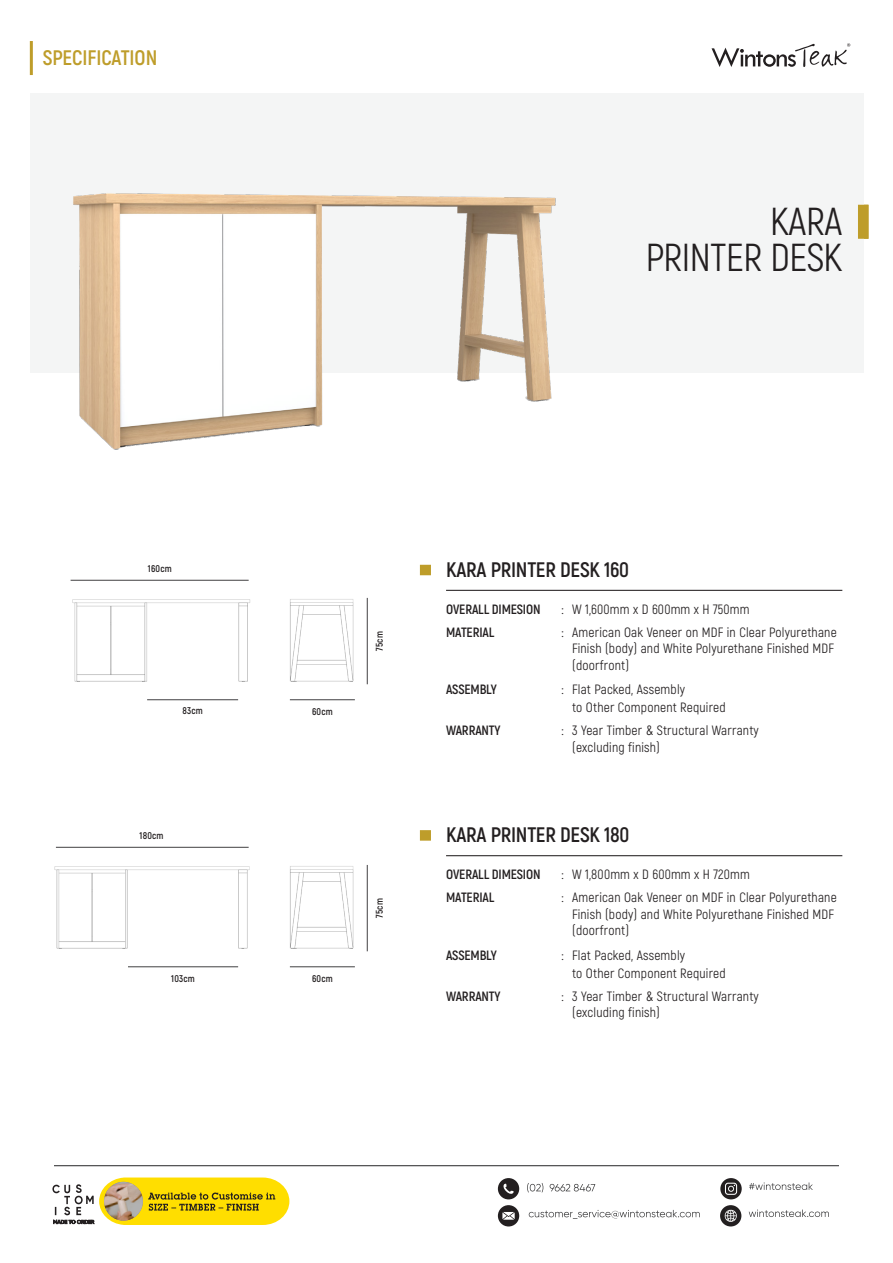
<style>
.page{position:relative;width:893px;height:1263px;background:#fff}
.page>*{position:absolute;margin:0;border:0;box-sizing:border-box;transform-origin:0 0}
.Product_Name{font:39px/36px "Akrobat";letter-spacing:-.01em;color:#231f20;text-align:right}
.Product_Copy{font:700 21px "Akrobat";letter-spacing:-.01em;color:#231f20}
.t1{font:700 21px "Akrobat";color:#be9d2a}
.Product_Copy-2{font:13.5px/16.5px "Akrobat";letter-spacing:.015em;color:#231f20}
.Product_Copy-3{font:700 13.5px "Akrobat";letter-spacing:-.01em;color:#231f20}
.t2{font:700 9.75px "Akrobat";letter-spacing:.02em;color:#231f20}
</style>
<div class="page">
<svg style="left:711px;top:43px;width:139px;height:24px"></svg>
<div style="left:30px;top:93px;width:833px;height:279px;background:#f4f5f5"></div>
<hr style="left:30px;top:41px;width:3px;height:34px;background:#be9d2a">
<svg style="left:52px;top:1177px;width:237px;height:48px"></svg>
<hr style="left:54px;top:1165px;width:785px;height:1px;background:#3e3e3f">
<div style="left:498px;top:1178px;width:21px;height:21px;background:#231f20;border-radius:50%"></div>
<svg style="left:503px;top:1184px;width:11px;height:10px"></svg>
<svg style="left:527px;top:1183px;width:68px;height:9px"></svg>
<svg style="left:720px;top:1178px;width:22px;height:21px"></svg>
<svg style="left:725px;top:1183px;width:12px;height:12px"></svg>
<svg style="left:749px;top:1182px;width:64px;height:8px"></svg>
<div style="left:498px;top:1205px;width:21px;height:21px;background:#231f20;border-radius:50%"></div>
<svg style="left:502px;top:1212px;width:13px;height:8px"></svg>
<svg style="left:529px;top:1210px;width:171px;height:9px"></svg>
<div style="left:720px;top:1205px;width:21px;height:21px;background:#231f20;border-radius:50%"></div>
<svg style="left:724px;top:1209px;width:13px;height:13px"></svg>
<svg style="left:749px;top:1209px;width:80px;height:8px"></svg>
<div style="left:858px;top:205px;width:10px;height:34px;background:#be9d2a"></div>
<hr style="left:446px;top:855px;width:396px;height:1px;background:#231f20">
<div style="left:420px;top:830px;width:11px;height:11px;background:#be9d2a"></div>
<hr style="left:446px;top:590px;width:396px;height:1px;background:#231f20">
<div style="left:420px;top:565px;width:11px;height:10px;background:#be9d2a"></div>
<hr style="left:290px;top:699px;width:65px;height:1px;background:#414042">
<hr style="left:147px;top:699px;width:91px;height:1px;background:#414042">
<hr style="left:367px;top:598px;width:1px;height:86px;background:#414042">
<img style="left:290px;top:599px;width:64px;height:83px">
<img style="left:72px;top:599px;width:179px;height:83px">
<hr style="left:71px;top:580px;width:178px;height:1px;background:#414042">
<hr style="left:290px;top:966px;width:65px;height:1px;background:#414042">
<hr style="left:128px;top:966px;width:110px;height:1px;background:#414042">
<hr style="left:367px;top:865px;width:1px;height:86px;background:#414042">
<img style="left:290px;top:866px;width:64px;height:83px">
<img style="left:54px;top:866px;width:196px;height:83px">
<hr style="left:56px;top:847px;width:193px;height:1px;background:#414042">
<img style="left:30px;top:193px;width:593px;height:257px">
<h2 class="t1" style="left:43px;top:45px;width:116px">SPECIFICATION</h2>
<p class="Product_Name" style="left:646px;top:203px;width:198px">KARA<br>PRINTER DESK</p>
<p class="t2" style="left:148px;top:563px;width:25px">160cm</p>
<p class="t2" style="left:182px;top:705px;width:22px">83cm</p>
<p class="t2" style="left:312px;top:705px;width:22px">60cm</p>
<p class="t2" style="left:373px;top:651px;width:21px;rotate:-90deg">75cm</p>
<p class="t2" style="left:140px;top:830px;width:25px">180cm</p>
<p class="t2" style="left:171px;top:972px;width:25px">103cm</p>
<p class="t2" style="left:312px;top:972px;width:22px">60cm</p>
<p class="t2" style="left:373px;top:918px;width:21px;rotate:-90deg">75cm</p>
<p class="Product_Copy" style="left:446px;top:556px;width:185px">KARA PRINTER DESK 160</p>
<p class="Product_Copy-3" style="left:446px;top:601px;width:96px">OVERALL DIMESION</p>
<p class="Product_Copy-2" style="left:562px;top:601px;width:190px">: W 1,600mm x D 600mm x H 750mm</p>
<p class="Product_Copy-3" style="left:446px;top:624px;width:50px">MATERIAL</p>
<p class="Product_Copy-2" style="left:572px;top:624px;width:266px;text-indent:-11px">: American Oak Veneer on MDF in Clear Polyurethane<br>Finish (body) and White Polyurethane Finished MDF (doorfront)</p>
<p class="Product_Copy-3" style="left:446px;top:681px;width:52px">ASSEMBLY</p>
<p class="Product_Copy-2" style="left:572px;top:681px;width:155px;line-height:18px;text-indent:-11px">: Flat Packed, Assembly<br>to Other Component Required</p>
<p class="Product_Copy-3" style="left:446px;top:722px;width:56px">WARRANTY</p>
<p class="Product_Copy-2" style="left:572px;top:722px;width:188px;text-indent:-11px">: 3 Year Timber &amp; Structural Warranty (excluding finish)</p>
<p class="Product_Copy" style="left:446px;top:822px;width:185px">KARA PRINTER DESK 180</p>
<p class="Product_Copy-3" style="left:446px;top:866px;width:96px">OVERALL DIMESION</p>
<p class="Product_Copy-2" style="left:562px;top:866px;width:190px">: W 1,800mm x D 600mm x H 720mm</p>
<p class="Product_Copy-3" style="left:446px;top:889px;width:50px">MATERIAL</p>
<p class="Product_Copy-2" style="left:572px;top:889px;width:266px;text-indent:-11px">: American Oak Veneer on MDF in Clear Polyurethane<br>Finish (body) and White Polyurethane Finished MDF (doorfront)</p>
<p class="Product_Copy-3" style="left:446px;top:946px;width:52px">ASSEMBLY</p>
<p class="Product_Copy-2" style="left:572px;top:946px;width:155px;line-height:18px;text-indent:-11px">: Flat Packed, Assembly<br>to Other Component Required</p>
<p class="Product_Copy-3" style="left:446px;top:987px;width:56px">WARRANTY</p>
<p class="Product_Copy-2" style="left:572px;top:988px;width:188px;text-indent:-11px">: 3 Year Timber &amp; Structural Warranty (excluding finish)</p>
</div>
